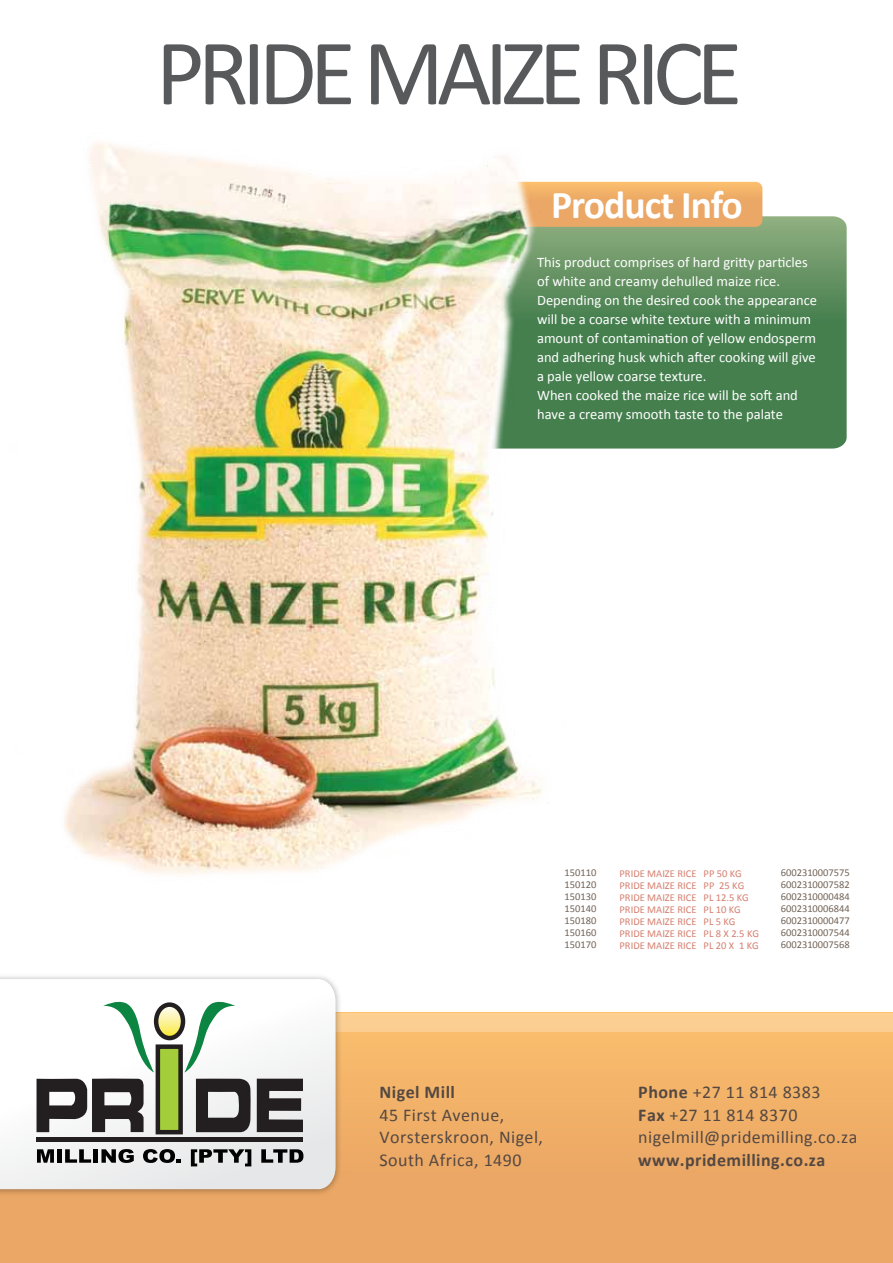
<style>
.page{position:relative;width:893px;height:1263px;background:#fff}
.page>*{position:absolute;margin:0;border:0;box-sizing:border-box;transform-origin:0 0}
.t1{font:94.65px "Calibri";letter-spacing:-.075em;color:#58595b}
.t2{font:700 39.6px "Calibri";letter-spacing:-.025em;color:#fff}
.t3{font:18px/22.5px "Calibri";letter-spacing:.025em;color:#544842}
.t4{font:700 18px "Calibri";letter-spacing:.025em;color:#544842}
.t5{font:14.55px/18.9px "Calibri";color:#fff}
.t6{font:10.5px/12px "Calibri";color:#d57e6e}
.t7{font:10.5px/12px "Calibri";color:#736458;text-align:justify}
.s1{font-weight:700}
</style>
<div class="page">
<svg style="left:734px;top:216px;width:113px;height:232px"></svg>
<svg style="left:734px;top:182px;width:28px;height:45px"></svg>
<div style="left:0;top:1012px;width:893px;height:251px;background:linear-gradient(to bottom,#f9bc6c,#e8a263)"></div>
<div style="left:0;top:1012px;width:893px;height:19px;background:#fbce91"></div>
<img style="left:0;top:976px;width:345px;height:222px">
<svg style="left:0;top:979px;width:336px;height:210px"></svg>
<svg style="left:103px;top:1000px;width:132px;height:72px"></svg>
<div style="left:156px;top:1044px;width:27px;height:90px;background:#a4ce39;border:4px solid #231f20"></div>
<svg style="left:37px;top:1078px;width:107px;height:54px"></svg>
<svg style="left:196px;top:1078px;width:55px;height:54px"></svg>
<svg style="left:257px;top:1079px;width:46px;height:53px"></svg>
<hr style="left:37px;top:1138px;width:266px;height:4px;background:#231f20">
<svg style="left:37px;top:1149px;width:17px;height:14px"></svg>
<div style="left:57px;top:1149px;width:5px;height:14px;background:#010101"></div>
<svg style="left:65px;top:1149px;width:26px;height:14px"></svg>
<div style="left:93px;top:1149px;width:5px;height:14px;background:#010101"></div>
<svg style="left:101px;top:1149px;width:33px;height:14px"></svg>
<svg style="left:143px;top:1149px;width:38px;height:14px"></svg>
<svg style="left:191px;top:1149px;width:60px;height:17px"></svg>
<svg style="left:261px;top:1149px;width:42px;height:14px"></svg>
<img style="left:64px;top:142px;width:670px;height:733px">
<h1 class="t1" style="left:156px;top:13px;width:588px">PRIDE MAIZE RICE</h1>
<h2 class="t2" style="left:551px;top:180px;width:193px">Product Info</h2>
<p class="t5" style="left:537px;top:253px;width:281px">This product comprises of hard gritty particles of white and creamy dehulled maize rice.<br>Depending on the desired cook the appearance will be a coarse white texture with a minimum amount of contamination of yellow endosperm and adhering husk which after cooking will give a pale yellow coarse texture.<br>When cooked the maize rice will be soft and have a creamy smooth taste to the palate</p>
<p class="t7" style="left:565px;top:867px;width:33px">150110<br>150120<br>150130<br>150140<br>150180<br>150160<br>150170</p>
<p class="t6" style="left:620px;top:868px;width:141px">PRIDE MAIZE RICE PP 50 KG<br>PRIDE MAIZE RICE PP 25 KG<br>PRIDE MAIZE RICE PL 12.5 KG<br>PRIDE MAIZE RICE PL 10 KG<br>PRIDE MAIZE RICE PL 5 KG<br>PRIDE MAIZE RICE PL 8 X 2.5 KG<br>PRIDE MAIZE RICE PL 20 X 1 KG</p>
<p class="t7" style="left:781px;top:867px;width:71px">6002310007575<br>6002310007582<br>6002310000484<br>6002310006844<br>6002310000477<br>6002310007544<br>6002310007568</p>
<p class="t4" style="left:380px;top:1081px;width:77px">Nigel Mill</p>
<p class="t3" style="left:380px;top:1103px;width:165px">45 First Avenue,<br>Vorsterskroon, Nigel,<br>South Africa, 1490</p>
<p class="t3" style="left:638px;top:1081px;width:221px"><span class="s1">Phone</span> +27 11 814 8383<br><span class="s1">Fax</span> +27 11 814 8370 nigelmill@pridemilling.co.za</p>
<p class="t4" style="left:638px;top:1148px;width:189px">www.pridemilling.co.za</p>
</div>
